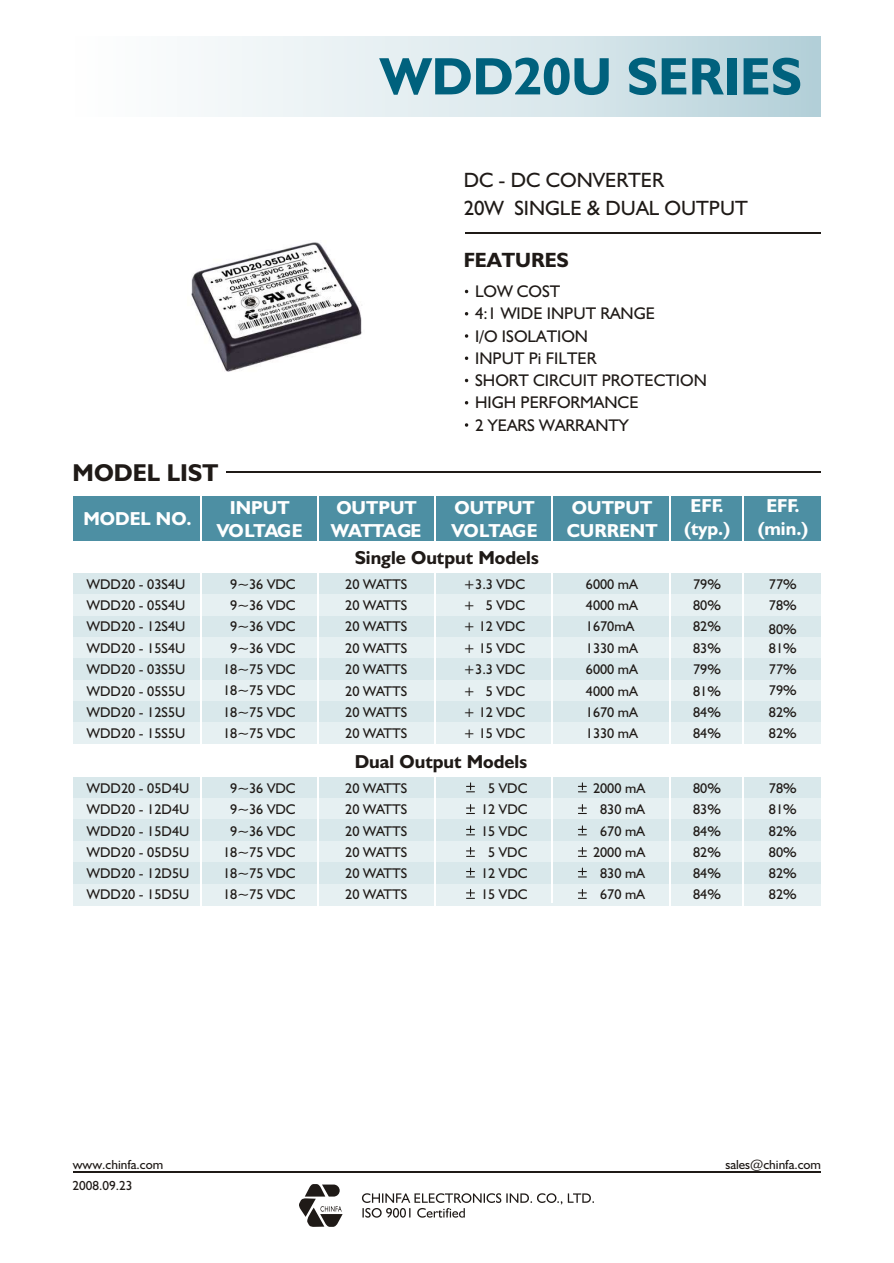
<style>
.page{position:relative;width:894px;height:1263px;background:#fff}
.page>*{position:absolute;margin:0;border:0;box-sizing:border-box;transform-origin:0 0}
.t1{font:700 52.95px "Humanst 521 BT";color:#00617d}
.t2{font:700 24.45px "Humanst 521 BT";color:#1f1a17}
.t3{font:20.7px/28.3px "Humanst 521 BT";color:#1f1a17}
.t4{font:700 20.7px "Humanst 521 BT";color:#1f1a17}
.t5{font:700 18.9px/22.6px "Humanst 521 BT";color:#fff;text-align:center}
.t6{font:700 18.9px "Humanst 521 BT";color:#1f1a17}
.t7{font:16.95px/22.2px "Humanst 521 BT";color:#1f1a17}
.t8{font:14.1px/21.3px "Humanst 521 BT";color:#1f1a17;text-align:justify}
.t9{font:13.2px "Humanst 521 BT";color:#1f1a17}
</style>
<div class="page">
<hr style="left:73px;top:1172px;width:747px;height:1px;background:#1f1a17">
<hr style="left:465px;top:232px;width:355px;height:2px;background:#1f1a17">
<hr style="left:226px;top:472px;width:594px;height:1px;background:#1f1a17">
<div style="left:73px;top:497px;width:747px;height:44px;background:#4d8fa3"></div>
<div style="left:73px;top:573px;width:747px;height:22px;background:#d9e8eb"></div>
<div style="left:73px;top:595px;width:747px;height:21px;background:#e6f0f2"></div>
<div style="left:73px;top:616px;width:747px;height:21px;background:#d9e8eb"></div>
<div style="left:73px;top:637px;width:747px;height:22px;background:#e6f0f2"></div>
<div style="left:73px;top:659px;width:747px;height:21px;background:#d9e8eb"></div>
<div style="left:73px;top:680px;width:747px;height:21px;background:#e6f0f2"></div>
<div style="left:73px;top:701px;width:747px;height:22px;background:#d9e8eb"></div>
<div style="left:73px;top:723px;width:747px;height:21px;background:#e6f0f2"></div>
<div style="left:73px;top:777px;width:747px;height:21px;background:#d9e8eb"></div>
<div style="left:73px;top:798px;width:747px;height:22px;background:#e6f0f2"></div>
<div style="left:73px;top:820px;width:747px;height:21px;background:#d9e8eb"></div>
<div style="left:73px;top:841px;width:747px;height:22px;background:#e6f0f2"></div>
<svg style="left:465px;top:334px;width:3px;height:4px"></svg>
<svg style="left:465px;top:423px;width:3px;height:4px"></svg>
<svg style="left:299px;top:1184px;width:44px;height:43px"></svg>
<svg style="left:362px;top:1193px;width:232px;height:25px"></svg>
<div style="left:73px;top:863px;width:747px;height:21px;background:#d9e8eb"></div>
<div style="left:73px;top:884px;width:747px;height:21px;background:#e6f0f2"></div>
<hr style="left:200px;top:487px;width:1px;height:419px;background:#fff">
<hr style="left:318px;top:487px;width:1px;height:420px;background:#fff">
<hr style="left:434px;top:487px;width:1px;height:420px;background:#fff">
<hr style="left:552px;top:487px;width:1px;height:415px;background:#fff">
<hr style="left:669px;top:487px;width:1px;height:419px;background:#fff">
<hr style="left:743px;top:487px;width:1px;height:419px;background:#fff">
<svg style="left:466px;top:804px;width:9px;height:10px"></svg>
<svg style="left:578px;top:804px;width:9px;height:10px"></svg>
<svg style="left:466px;top:825px;width:9px;height:10px"></svg>
<svg style="left:578px;top:825px;width:9px;height:10px"></svg>
<svg style="left:466px;top:868px;width:9px;height:10px"></svg>
<svg style="left:578px;top:868px;width:9px;height:10px"></svg>
<svg style="left:466px;top:889px;width:9px;height:10px"></svg>
<svg style="left:578px;top:889px;width:9px;height:10px"></svg>
<svg style="left:466px;top:782px;width:9px;height:10px"></svg>
<svg style="left:578px;top:782px;width:9px;height:10px"></svg>
<svg style="left:466px;top:847px;width:9px;height:10px"></svg>
<svg style="left:578px;top:847px;width:9px;height:10px"></svg>
<img style="left:191px;top:242px;width:171px;height:130px">
<h1 class="t1" style="left:380px;top:54px;width:424px">WDD20U SERIES</h1>
<h3 class="t3" style="left:464px;top:167px;width:286px">DC - DC CONVERTER<br>20W SINGLE &amp; DUAL OUTPUT</h3>
<h3 class="t4" style="left:464px;top:251px;width:107px">FEATURES</h3>
<p class="t7" style="left:475px;top:282px;width:233px">LOW COST<br>4:1 WIDE INPUT RANGE<br>I/O ISOLATION<br>INPUT Pi FILTER<br>SHORT CIRCUIT PROTECTION<br>HIGH PERFORMANCE<br>2 YEARS WARRANTY</p>
<h2 class="t2" style="left:73px;top:462px;width:147px">MODEL LIST</h2>
<h3 class="t5" style="left:84px;top:509px;width:110px">MODEL NO.</h3>
<h3 class="t5" style="left:217px;top:498px;width:88px">INPUT<br>VOLTAGE</h3>
<h3 class="t5" style="left:331px;top:498px;width:92px;text-align:left">OUTPUT<br>WATTAGE</h3>
<h3 class="t5" style="left:452px;top:498px;width:88px;text-align:left">OUTPUT<br>VOLTAGE</h3>
<h3 class="t5" style="left:567px;top:498px;width:92px;text-align:left">OUTPUT<br>CURRENT</h3>
<h3 class="t5" style="left:758px;top:496px;width:52px">EFF. (min.)</h3>
<h3 class="t5" style="left:684px;top:496px;width:48px">EFF. (typ.)</h3>
<h3 class="t6" style="left:355px;top:549px;width:186px">Single Output Models</h3>
<p class="t8" style="left:87px;top:574px;width:100px">WDD20 - 03S4U WDD20 - 05S4U WDD20 - 12S4U WDD20 - 15S4U WDD20 - 03S5U WDD20 - 05S5U WDD20 - 12S5U WDD20 - 15S5U</p>
<p class="t8" style="left:223px;top:574px;width:74px;text-align:center">9~36 VDC<br>9~36 VDC<br>9~36 VDC<br>9~36 VDC<br>18~75 VDC<br>18~75 VDC<br>18~75 VDC<br>18~75 VDC</p>
<p class="t8" style="left:693px;top:574px;width:29px">79% 80% 82% 83% 79% 81% 84% 84%</p>
<p class="t8" style="left:769px;top:574px;width:29px">77%<br>78%</p>
<p class="t8" style="left:345px;top:574px;width:64px">20 WATTS 20 WATTS 20 WATTS 20 WATTS 20 WATTS 20 WATTS 20 WATTS 20 WATTS</p>
<p class="t8" style="left:586px;top:574px;width:54px;text-align:left">6000 mA<br>4000 mA<br>1670mA<br>1330 mA<br>6000 mA<br>4000 mA<br>1670 mA<br>1330 mA</p>
<p class="t8" style="left:463px;top:574px;width:63px">+3.3 VDC + 5 VDC + 12 VDC + 15 VDC +3.3 VDC + 5 VDC + 12 VDC + 15 VDC</p>
<p class="t8" style="left:769px;top:621px;width:29px;line-height:18.8px">80%<br>81%</p>
<p class="t8" style="left:769px;top:660px;width:29px">77% 79% 82% 82%</p>
<h3 class="t6" style="left:355px;top:753px;width:174px">Dual Output Models</h3>
<p class="t8" style="left:87px;top:778px;width:104px">WDD20 - 05D4U</p>
<p class="t8" style="left:230px;top:778px;width:67px">9~36 VDC</p>
<p class="t8" style="left:345px;top:778px;width:64px">20 WATTS</p>
<p class="t8" style="left:488px;top:778px;width:41px">5 VDC</p>
<p class="t8" style="left:593px;top:778px;width:54px">2000 mA</p>
<p class="t8" style="left:693px;top:778px;width:29px">80%</p>
<p class="t8" style="left:769px;top:778px;width:29px">78%</p>
<p class="t8" style="left:87px;top:800px;width:104px">WDD20 - 12D4U</p>
<p class="t8" style="left:230px;top:800px;width:67px">9~36 VDC</p>
<p class="t8" style="left:345px;top:800px;width:64px">20 WATTS</p>
<p class="t8" style="left:481px;top:800px;width:48px">12 VDC</p>
<p class="t8" style="left:600px;top:800px;width:46px">830 mA</p>
<p class="t8" style="left:693px;top:800px;width:29px">83%</p>
<p class="t8" style="left:769px;top:800px;width:29px">81%</p>
<p class="t8" style="left:87px;top:821px;width:104px">WDD20 - 15D4U</p>
<p class="t8" style="left:230px;top:821px;width:67px">9~36 VDC</p>
<p class="t8" style="left:345px;top:821px;width:64px">20 WATTS</p>
<p class="t8" style="left:481px;top:821px;width:48px">15 VDC</p>
<p class="t8" style="left:600px;top:821px;width:46px">670 mA</p>
<p class="t8" style="left:693px;top:821px;width:29px">84%</p>
<p class="t8" style="left:769px;top:821px;width:29px">82%</p>
<p class="t8" style="left:87px;top:863px;width:104px">WDD20 - 12D5U</p>
<p class="t8" style="left:223px;top:863px;width:74px">18~75 VDC</p>
<p class="t8" style="left:345px;top:863px;width:64px">20 WATTS</p>
<p class="t8" style="left:481px;top:864px;width:48px">12 VDC</p>
<p class="t8" style="left:600px;top:864px;width:46px">830 mA</p>
<p class="t8" style="left:693px;top:863px;width:29px">84%</p>
<p class="t8" style="left:769px;top:863px;width:29px">82%</p>
<p class="t8" style="left:87px;top:885px;width:104px">WDD20 - 15D5U</p>
<p class="t8" style="left:223px;top:885px;width:74px">18~75 VDC</p>
<p class="t8" style="left:345px;top:885px;width:64px">20 WATTS</p>
<p class="t8" style="left:481px;top:885px;width:48px">15 VDC</p>
<p class="t8" style="left:600px;top:885px;width:46px">670 mA</p>
<p class="t8" style="left:693px;top:885px;width:29px">84%</p>
<p class="t8" style="left:769px;top:885px;width:29px">82%</p>
<p class="t8" style="left:87px;top:843px;width:104px">WDD20 - 05D5U</p>
<p class="t8" style="left:223px;top:843px;width:74px">18~75 VDC</p>
<p class="t8" style="left:345px;top:843px;width:64px">20 WATTS</p>
<p class="t8" style="left:488px;top:843px;width:41px">5 VDC</p>
<p class="t8" style="left:593px;top:843px;width:54px">2000 mA</p>
<p class="t8" style="left:693px;top:843px;width:29px">82%</p>
<p class="t8" style="left:769px;top:843px;width:29px">80%</p>
<p class="t9" style="left:73px;top:1159px;width:92px">www.chinfa.com</p>
<p class="t9" style="left:73px;top:1180px;width:61px">2008.09.23</p>
<p class="t9" style="left:725px;top:1159px;width:97px">sales@chinfa.com</p>
</div>
